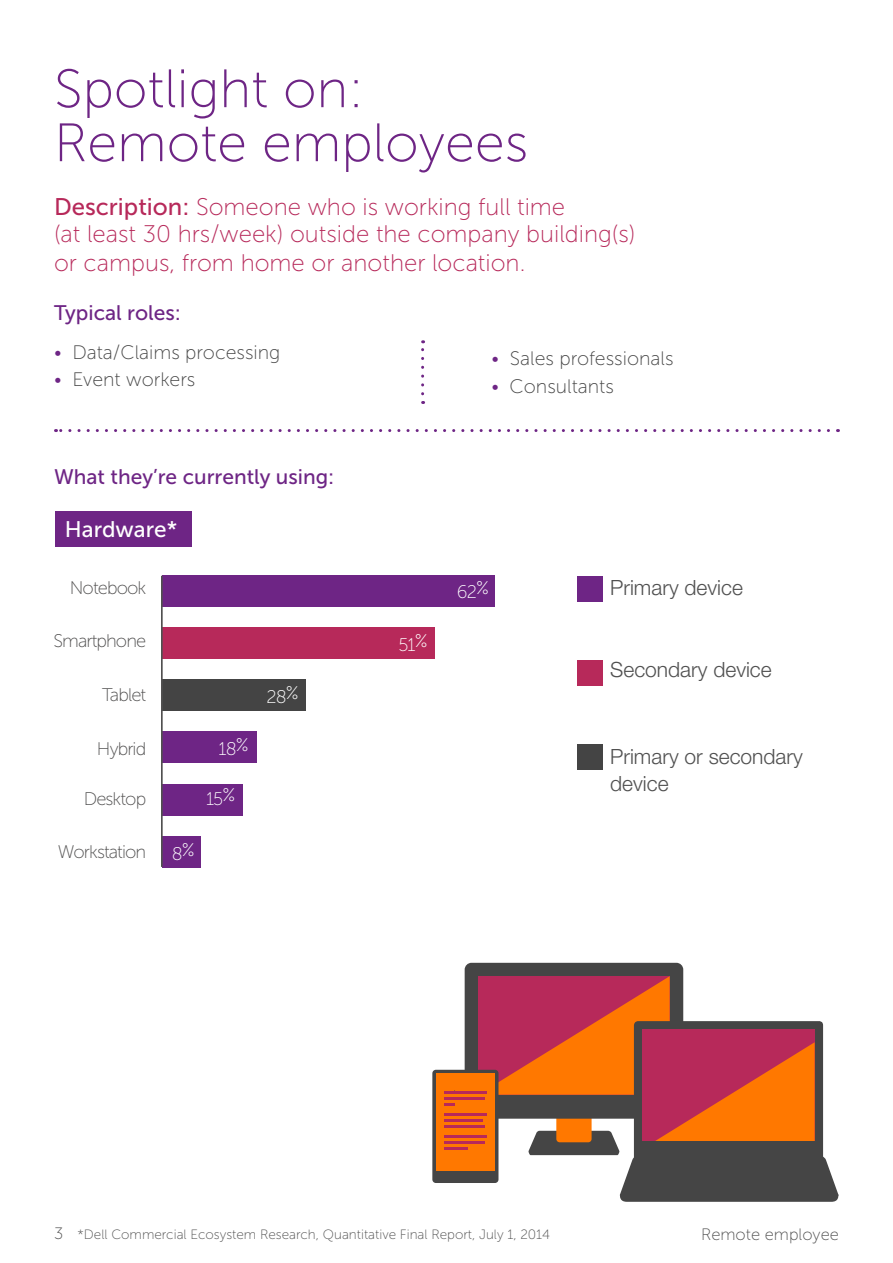
<style>
.page{position:relative;width:893px;height:1263px;background:#fff}
.page>*{position:absolute;margin:0;border:0;box-sizing:border-box;transform-origin:0 0}
.t1{font:54px/54px "Museo Sans For Dell 100";color:#6e2585}
.t2{font:24px/27.8px "Museo Sans For Dell 100";color:#b7295a}
.t3{font:22.5px "Museo Sans For Dell 500";color:#fff}
.t4{font:300 21px/27px "Helvetica Neue LT Std";color:#505050}
.t5{font:21px "Museo Sans For Dell 500";color:#6e2585}
.t6{font:19.5px "Museo Sans For Dell 100";color:#454545}
.t7{font:18.3px "Museo Sans For Dell 100";letter-spacing:-.05em;color:#515050}
.t8{font:18.3px "Museo Sans For Dell 100";letter-spacing:-.05em;color:#fff}
.t9{font:16.5px "Museo Sans For Dell 100";color:#505050}
.t10{font:13.5px "Museo Sans For Dell 100";color:#505050}
.s1{font-family:"Museo Sans For Dell 500"}
.s2{color:#6e2585}
.s3{font-size:16.5px}
</style>
<div class="page">
<div style="left:162px;top:575px;width:333px;height:32px;background:#6e2585"></div>
<div style="left:162px;top:627px;width:272px;height:32px;background:#b7295a"></div>
<div style="left:162px;top:679px;width:144px;height:32px;background:#444"></div>
<div style="left:162px;top:731px;width:94px;height:32px;background:#6e2585"></div>
<div style="left:162px;top:784px;width:80px;height:31px;background:#6e2585"></div>
<div style="left:162px;top:836px;width:39px;height:32px;background:#6e2585"></div>
<hr style="left:161px;top:576px;width:2px;height:291px;background:#515050">
<div style="left:578px;top:577px;width:25px;height:25px;background:#6e2585"></div>
<div style="left:578px;top:660px;width:25px;height:26px;background:#b7295a"></div>
<div style="left:56px;top:511px;width:136px;height:36px;background:#6e2585"></div>
<div style="left:578px;top:744px;width:25px;height:26px;background:#444"></div>
<div style="left:465px;top:963px;width:218px;height:156px;background:#454545;border-radius:7px"></div>
<svg style="left:478px;top:976px;width:360px;height:226px"></svg>
<div style="left:432px;top:1070px;width:66px;height:113px;background:#454545;border-radius:4px"></div>
<div style="left:436px;top:1073px;width:58px;height:98px;background:#ff7800"></div>
<hr style="left:444px;top:1135px;width:43px;height:3px;background:#b7295a">
<hr style="left:444px;top:1141px;width:41px;height:3px;background:#b7295a">
<hr style="left:444px;top:1147px;width:24px;height:3px;background:#b7295a">
<hr style="left:444px;top:1113px;width:43px;height:3px;background:#b7295a">
<hr style="left:444px;top:1119px;width:38px;height:3px;background:#b7295a">
<hr style="left:444px;top:1125px;width:41px;height:3px;background:#b7295a">
<hr style="left:444px;top:1091px;width:43px;height:3px;background:#b7295a">
<hr style="left:444px;top:1097px;width:41px;height:3px;background:#b7295a">
<svg style="left:444px;top:1103px;width:11px;height:3px"></svg>
<svg style="left:421px;top:340px;width:3px;height:54px"></svg>
<svg style="left:55px;top:429px;width:773px;height:3px"></svg>
<h1 class="t1" style="left:54px;top:62px;width:476px">Spotlight on:<br>Remote employees</h1>
<p class="t2" style="left:54px;top:193px;width:583px"><span class="s1">Description:</span> Someone who is working full time<br>(at least 30 hrs/week) outside the company building(s) or campus, from home or another location.</p>
<p class="t5" style="left:54px;top:301px;width:128px">Typical roles:</p>
<p class="t6" style="left:54px;top:342px;width:228px"><span class="s2">•</span> Data/Claims processing</p>
<p class="t6" style="left:54px;top:369px;width:143px"><span class="s2">•</span> Event workers</p>
<p class="t6" style="left:491px;top:348px;width:183px"><span class="s2">•</span> Sales professionals</p>
<p class="t6" style="left:491px;top:376px;width:124px"><span class="s2">•</span> Consultants</p>
<p class="t5" style="left:54px;top:465px;width:282px">What they’re currently using:</p>
<p class="t3" style="left:65px;top:517px;width:114px">Hardware*</p>
<p class="t7" style="left:70px;top:578px;width:78px">Notebook</p>
<p class="t7" style="left:53px;top:631px;width:94px">Smartphone</p>
<p class="t7" style="left:102px;top:685px;width:46px">Tablet</p>
<p class="t7" style="left:97px;top:739px;width:51px">Hybrid</p>
<p class="t7" style="left:84px;top:789px;width:64px">Desktop</p>
<p class="t7" style="left:58px;top:842px;width:90px">Workstation</p>
<p class="t8" style="left:219px;top:739px;width:32px">18%</p>
<p class="t8" style="left:206px;top:789px;width:31px">15%</p>
<p class="t8" style="left:172px;top:842px;width:24px">8%</p>
<p class="t8" style="left:267px;top:687px;width:34px">28%</p>
<p class="t8" style="left:398px;top:635px;width:31px">51%</p>
<p class="t8" style="left:457px;top:582px;width:33px">62%</p>
<p class="t4" style="left:610px;top:574px;width:134px">Primary device</p>
<p class="t4" style="left:610px;top:655px;width:163px">Secondary device</p>
<p class="t4" style="left:610px;top:743px;width:194px">Primary or secondary device</p>
<p class="t10" style="left:54px;top:1227px;width:497px"><span class="s3">3</span> *Dell Commercial Ecosystem Research, Quantitative Final Report, July 1, 2014</p>
<p class="t9" style="left:701px;top:1226px;width:139px">Remote employee</p>
</div>
